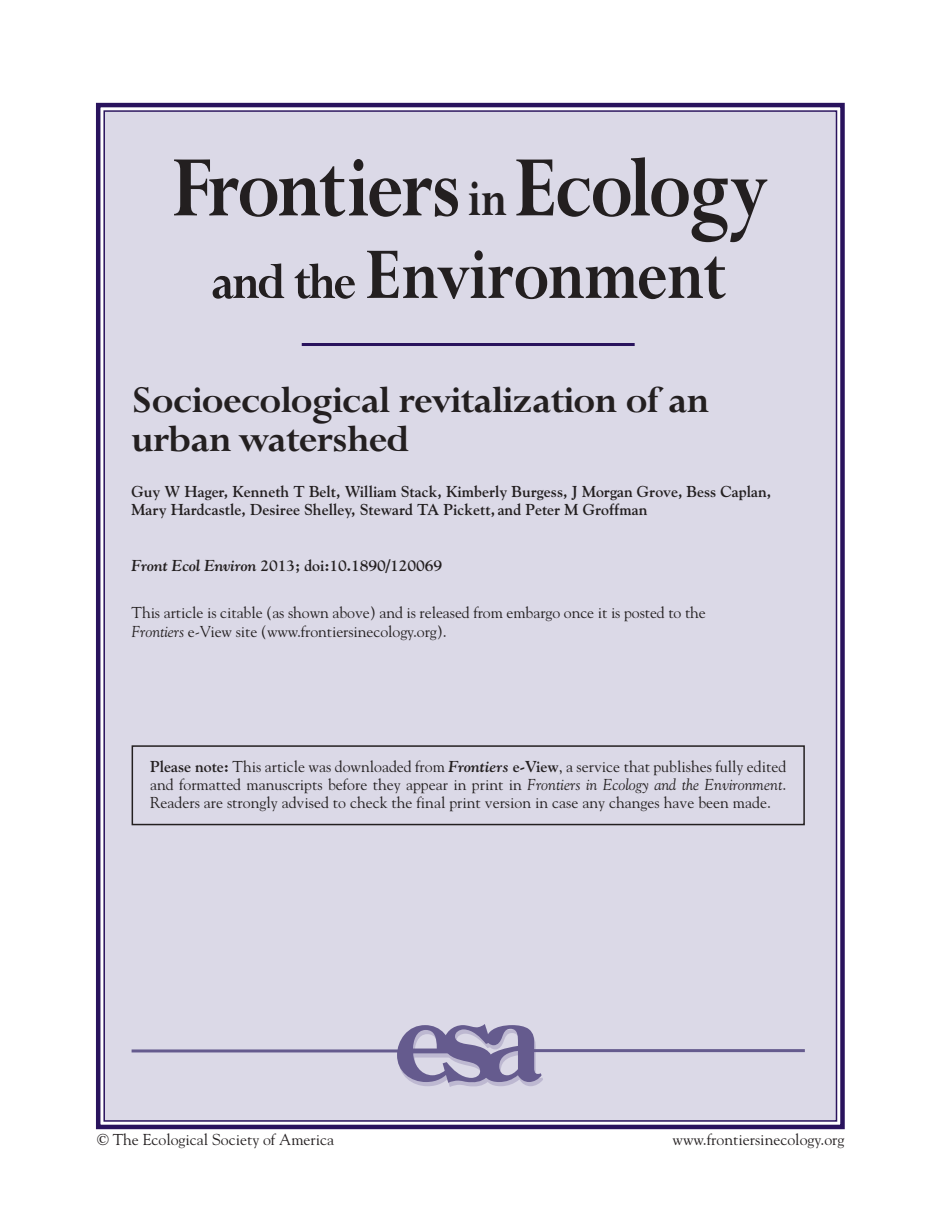
<style>
.page{position:relative;width:946px;height:1218px;background:#fff}
.page>*{position:absolute;margin:0;border:0;box-sizing:border-box;transform-origin:0 0}
.t1{font:700 112.5px "Century Old Style";color:#655b8e}
.t2{font:700 96px "Lapidary 333 BT";letter-spacing:-.02em;color:#231f20;scale:.85 1}
.t3{font:700 81px "Lapidary 333 BT";color:#231f20;scale:.85 1}
.t4{font:700 42px/39px "Lapidary 333 BT";letter-spacing:-.015em;color:#231f20}
.t5{font:15.75px/18px "Goudy";color:#231f20}
.t6{font:700 15.75px/18px "Goudy";color:#231f20}
.s1{font-size:57px}
.s2{font-style:italic}
.s3{font-weight:700}
.s4{font-weight:700;font-style:italic}
</style>
<div class="page">
<div style="left:105px;top:112px;width:730px;height:1008px;background:#dbd9e7"></div>
<div style="left:96px;top:103px;width:748px;height:1026px;border:4px solid #29135d"></div>
<hr style="left:302px;top:343px;width:332px;height:3px;background:#29135d">
<div style="left:131px;top:745px;width:673px;height:80px;border:2px solid #231f20"></div>
<hr style="left:131px;top:1049px;width:274px;height:3px;background:#655b8e">
<hr style="left:529px;top:1049px;width:275px;height:3px;background:#655b8e">
<h2 class="t2" style="left:171px;top:157px;width:700px">Frontiers <span class="s1">in</span> Ecology</h2>
<h3 class="t3" style="left:211px;top:249px;width:607px"><span class="s1">and the</span> Environment</h3>
<h3 class="t4" style="left:131px;top:386px;width:578px">Socioecological revitalization of an urban watershed</h3>
<p class="t6" style="left:131px;top:484px;width:641px">Guy W Hager, Kenneth T Belt, William Stack, Kimberly Burgess, J Morgan Grove, Bess Caplan,<br>Mary Hardcastle, Desiree Shelley, Steward TA Pickett, and Peter M Groffman</p>
<p class="t6" style="left:131px;top:558px;width:312px"><span class="s2">Front Ecol Environ</span> 2013; doi:10.1890/120069</p>
<p class="t5" style="left:131px;top:603px;width:576px;line-height:19.5px">This article is citable (as shown above) and is released from embargo once it is posted to the<br><span class="s2">Frontiers</span> e-View site (www.frontiersinecology.org).</p>
<p class="t5" style="left:150px;top:758px;width:637px;text-align:justify"><span class="s3">Please note:</span> This article was downloaded from <span class="s4">Frontiers</span> <span class="s3">e-View</span>, a service that publishes fully edited and formatted manuscripts before they appear in print in <span class="s2">Frontiers in Ecology and the Environment</span>.<br>Readers are strongly advised to check the final print version in case any changes have been made.</p>
<h1 class="t1" style="left:393px;top:996px;width:149px">esa</h1>
<p class="t5" style="left:97px;top:1132px;width:238px">© The Ecological Society of America</p>
<p class="t5" style="left:672px;top:1132px;width:173px">www.frontiersinecology.org</p>
</div>
